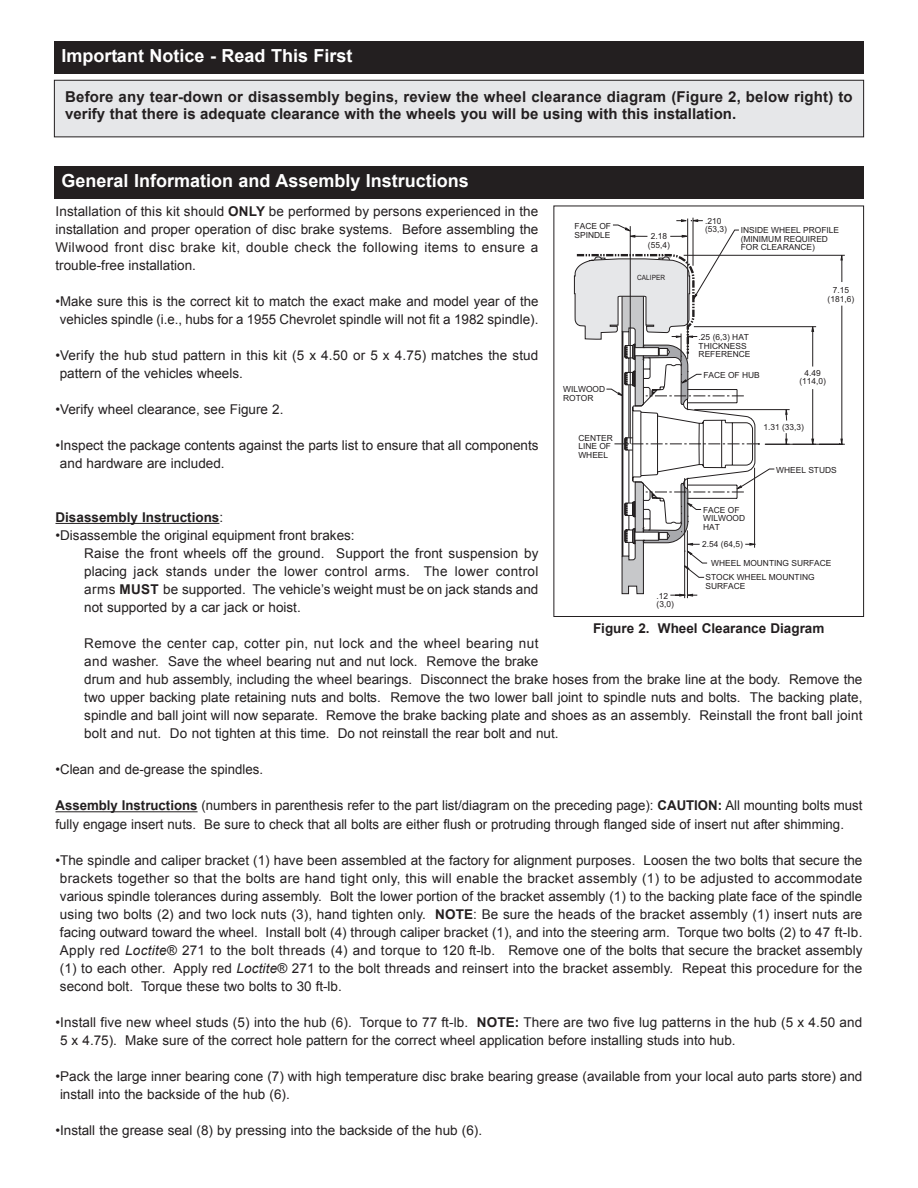
<style>
.page{position:relative;width:918px;height:1188px;background:#fff}
.page>*{position:absolute;margin:0;border:0;box-sizing:border-box;transform-origin:0 0}
.t1{font:700 18px "Arial";color:#fff}
.t2{font:700 15px/16.5px "Arial";letter-spacing:.01em;color:#231f20}
.t3{font:13.5px/18px "Arial";color:#231f20}
.t4{font:700 13.5px "Arial";color:#231f20}
.t5{font:8.4px/8.4px "Arial";color:#231f20}
.t6{font:7.2px "Arial";color:#231f20;scale:.9 1}
.s1{font-weight:700}
.s2{font-weight:400}
.s3{font-style:italic}
</style>
<div class="page">
<div style="left:54px;top:166px;width:810px;height:33px;background:#231f20"></div>
<hr style="left:56px;top:523px;width:163px;height:1px;background:#231f20">
<hr style="left:56px;top:811px;width:142px;height:1px;background:#231f20">
<div style="left:54px;top:42px;width:810px;height:32px;background:#231f20"></div>
<div style="left:54px;top:80px;width:810px;height:57px;background:#e6e7e9"></div>
<div style="left:54px;top:80px;width:810px;height:57px;border:1px solid #231f20"></div>
<hr style="left:684px;top:255px;width:161px;height:1px;background:#231f20">
<hr style="left:765px;top:444px;width:80px;height:1px;background:#231f20">
<hr style="left:687px;top:530px;width:1px;height:68px;background:#231f20">
<svg style="left:574px;top:217px;width:269px;height:380px"></svg>
<hr style="left:684px;top:478px;width:1px;height:120px;background:#231f20">
<hr style="left:687px;top:219px;width:1px;height:140px;background:#231f20">
<hr style="left:630px;top:226px;width:1px;height:218px;background:#231f20">
<div style="left:554px;top:206px;width:310px;height:411px;border:1px solid #231f20"></div>
<h1 class="t1" style="left:62px;top:46px;width:293px">Important Notice - Read This First</h1>
<p class="t2" style="left:65px;top:89px;width:789px">Before any tear-down or disassembly begins, review the wheel clearance diagram (Figure 2, below right) to verify that there is adequate clearance with the wheels you will be using with this installation.</p>
<h1 class="t1" style="left:62px;top:170px;width:409px">General Information and Assembly Instructions</h1>
<p class="t3" style="left:56px;top:202px;width:484px;text-align:justify">Installation of this kit should <span class="s1">ONLY</span> be performed by persons experienced in the installation and proper operation of disc brake systems. Before assembling the Wilwood front disc brake kit, double check the following items to ensure a trouble-free installation.</p>
<p class="t3" style="left:56px;top:292px;width:484px;text-align:center">•Make sure this is the correct kit to match the exact make and model year of the vehicles spindle (i.e., hubs for a 1955 Chevrolet spindle will not fit a 1982 spindle).</p>
<p class="t3" style="left:60px;top:346px;width:480px;text-indent:-4px">•Verify the hub stud pattern in this kit (5 x 4.50 or 5 x 4.75) matches the stud pattern of the vehicles wheels.</p>
<p class="t3" style="left:55px;top:400px;width:229px">•Verify wheel clearance, see Figure 2.</p>
<p class="t3" style="left:60px;top:436px;width:480px;text-indent:-4px">•Inspect the package contents against the parts list to ensure that all components and hardware are included.</p>
<p class="t5" style="left:575px;top:222px;width:38px">FACE OF<br>SPINDLE</p>
<p class="t5" style="left:648px;top:232px;width:23px;text-align:center">2.18 (55,4)</p>
<p class="t6" style="left:637px;top:274px;width:32px">CALIPER</p>
<p class="t5" style="left:563px;top:385px;width:43px">WILWOOD<br>ROTOR</p>
<p class="t5" style="left:578px;top:434px;width:36px">CENTER<br>LINE OF<br>WHEEL</p>
<p class="t5" style="left:705px;top:217px;width:23px">.210 (53,3)</p>
<p class="t5" style="left:741px;top:226px;width:100px">INSIDE WHEEL PROFILE (MINIMUM REQUIRED<br>FOR CLEARANCE)</p>
<p class="t5" style="left:828px;top:286px;width:28px;text-align:center">7.15 (181,6)</p>
<p class="t5" style="left:699px;top:333px;width:53px">.25 (6,3) HAT<br>THICKNESS<br>REFERENCE</p>
<p class="t5" style="left:703px;top:371px;width:58px">FACE OF HUB</p>
<p class="t5" style="left:799px;top:369px;width:28px;text-align:center">4.49 (114,0)</p>
<p class="t5" style="left:763px;top:422px;width:42px">1.31 (33,3)</p>
<p class="t5" style="left:776px;top:466px;width:62px">WHEEL STUDS</p>
<p class="t5" style="left:703px;top:506px;width:43px">FACE OF<br>WILWOOD<br>HAT</p>
<p class="t5" style="left:702px;top:540px;width:42px">2.54 (64,5)</p>
<p class="t4" style="left:55px;top:510px;width:169px">Disassembly Instructions<span class="s2">:</span></p>
<p class="t3" style="left:84px;top:526px;width:456px;text-indent:-29px">•Disassemble the original equipment front brakes:<br>Raise the front wheels off the ground. Support the front suspension by placing jack stands under the lower control arms. The lower control arms <span class="s1">MUST</span> be supported. The vehicle’s weight must be on jack stands and not supported by a car jack or hoist.</p>
<p class="t3" style="left:84px;top:634px;width:780px">Remove the center cap, cotter pin, nut lock and the wheel bearing nut<br>and washer. Save the wheel bearing nut and nut lock. Remove the brake<br>drum and hub assembly, including the wheel bearings. Disconnect the brake hoses from the brake line at the body. Remove the two upper backing plate retaining nuts and bolts. Remove the two lower ball joint to spindle nuts and bolts. The backing plate, spindle and ball joint will now separate. Remove the brake backing plate and shoes as an assembly. Reinstall the front ball joint bolt and nut. Do not tighten at this time. Do not reinstall the rear bolt and nut.</p>
<p class="t3" style="left:56px;top:760px;width:209px">•Clean and de-grease the spindles.</p>
<p class="t3" style="left:55px;top:797px;width:808px"><span class="s1">Assembly Instructions</span> (numbers in parenthesis refer to the part list/diagram on the preceding page): <span class="s1">CAUTION:</span> All mounting bolts must fully engage insert nuts. Be sure to check that all bolts are either flush or protruding through flanged side of insert nut after shimming.</p>
<p class="t3" style="left:60px;top:851px;width:804px;text-align:justify;text-indent:-4px">•The spindle and caliper bracket (1) have been assembled at the factory for alignment purposes. Loosen the two bolts that secure the brackets together so that the bolts are hand tight only, this will enable the bracket assembly (1) to be adjusted to accommodate various spindle tolerances during assembly. Bolt the lower portion of the bracket assembly (1) to the backing plate face of the spindle using two bolts (2) and two lock nuts (3), hand tighten only. <span class="s1">NOTE</span>: Be sure the heads of the bracket assembly (1) insert nuts are facing outward toward the wheel. Install bolt (4) through caliper bracket (1), and into the steering arm. Torque two bolts (2) to 47 ft-lb.<br>Apply red <span class="s3">Loctite</span>® 271 to the bolt threads (4) and torque to 120 ft-lb. Remove one of the bolts that secure the bracket assembly (1) to each other. Apply red <span class="s3">Loctite</span>® 271 to the bolt threads and reinsert into the bracket assembly. Repeat this procedure for the second bolt. Torque these two bolts to 30 ft-lb.</p>
<p class="t3" style="left:60px;top:1013px;width:804px;text-indent:-5px">•Install five new wheel studs (5) into the hub (6). Torque to 77 ft-lb. <span class="s1">NOTE:</span> There are two five lug patterns in the hub (5 x 4.50 and<br>5 x 4.75). Make sure of the correct hole pattern for the correct wheel application before installing studs into hub.</p>
<p class="t3" style="left:60px;top:1067px;width:804px;text-indent:-4px">•Pack the large inner bearing cone (7) with high temperature disc brake bearing grease (available from your local auto parts store) and install into the backside of the hub (6).</p>
<p class="t3" style="left:56px;top:1121px;width:428px">•Install the grease seal (8) by pressing into the backside of the hub (6).</p>
<p class="t5" style="left:705px;top:557px;width:128px;line-height:13.8px;text-indent:6px">WHEEL MOUNTING SURFACE<br>STOCK WHEEL MOUNTING</p>
<p class="t5" style="left:705px;top:582px;width:42px">SURFACE</p>
<p class="t5" style="left:657px;top:592px;width:19px">.12 (3,0)</p>
<p class="t4" style="left:593px;top:621px;width:233px">Figure 2. Wheel Clearance Diagram</p>
</div>
